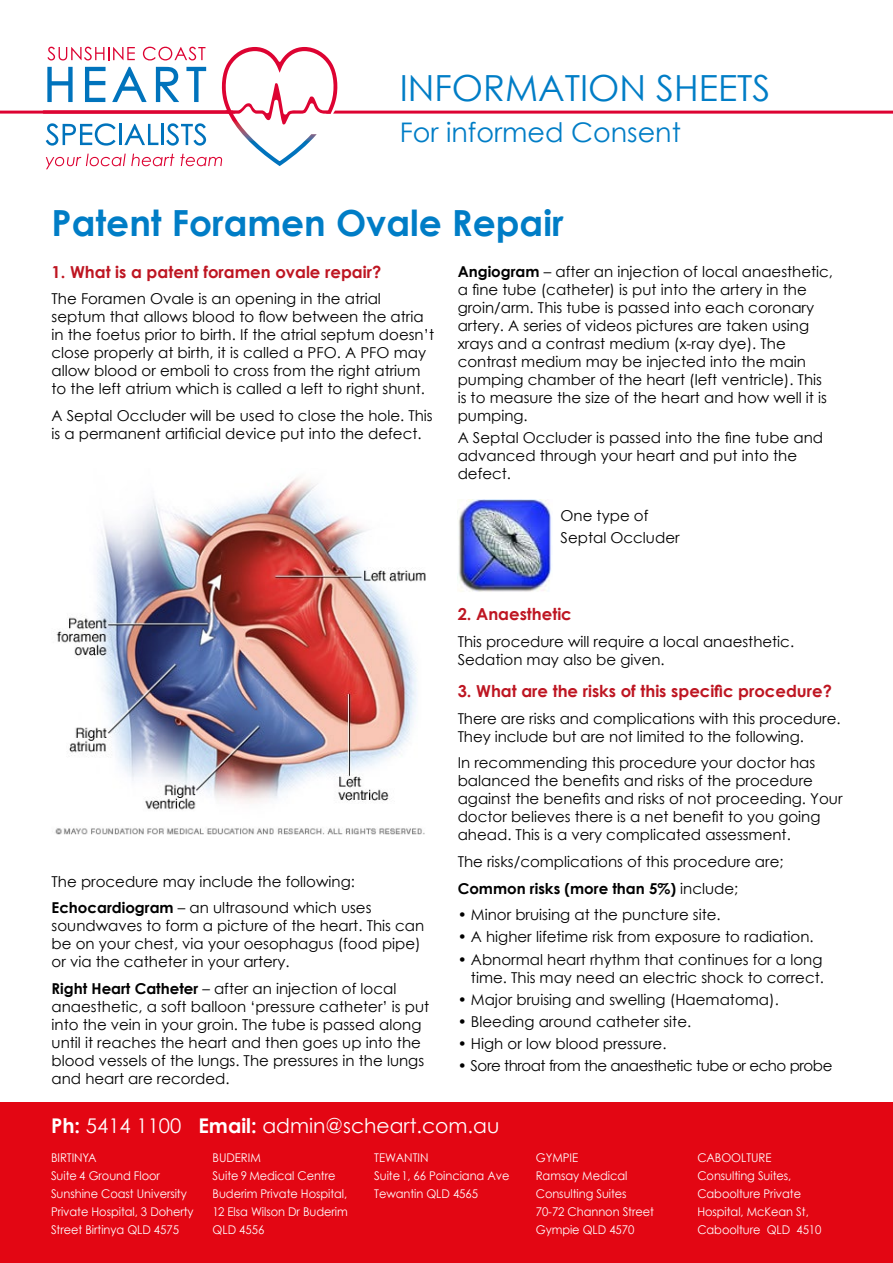
<style>
.page{position:relative;width:893px;height:1263px;background:#fff}
.page>*{position:absolute;margin:0;border:0;box-sizing:border-box;transform-origin:0 0}
.t1{font:700 36px "Century Gothic";color:#007dc6}
.t2{font:36px "Century Gothic";color:#007dc6}
.t3{font:27px "Century Gothic";color:#007dc6}
.t4{font:20.25px "Century Gothic";color:#fff}
.t5{font:700 16.5px "Century Gothic";color:#be1622}
.t6{font:15px/18px "Century Gothic";color:#000}
.t7{font:15px "Century Gothic";letter-spacing:-.03em;color:#000}
.t8{font:13.5px/20.2px "Century Gothic";color:#fff}
.t9{font:12px/18px "Century Gothic";letter-spacing:-.005em;color:#fff;scale:.95 1}
.s1{font-weight:700}
</style>
<div class="page">
<svg style="left:0;top:47px;width:893px;height:122px"></svg>
<img style="left:55px;top:477px;width:371px;height:358px">
<img style="left:458px;top:500px;width:93px;height:92px">
<div style="left:0;top:1102px;width:893px;height:161px;background:#e30613"></div>
<h1 class="t2" style="left:400px;top:63px;width:372px">INFORMATION SHEETS</h1>
<h2 class="t3" style="left:400px;top:113px;width:283px">For informed Consent</h2>
<h1 class="t1" style="left:52px;top:200px;width:513px">Patent Foramen Ovale Repair</h1>
<p class="t5" style="left:52px;top:261px;width:331px">1. What is a patent foramen ovale repair?</p>
<p class="t6" style="left:52px;top:290px;width:384px">The Foramen Ovale is an opening in the atrial septum that allows blood to flow between the atria in the foetus prior to birth. If the atrial septum doesn’t close properly at birth, it is called a PFO. A PFO may allow blood or emboli to cross from the right atrium to the left atrium which is called a left to right shunt.</p>
<p class="t6" style="left:52px;top:406px;width:383px">A Septal Occluder will be used to close the hole. This is a permanent artificial device put into the defect.</p>
<p class="t6" style="left:458px;top:262px;width:377px"><span class="s1">Angiogram</span> – after an injection of local anaesthetic, a fine tube (catheter) is put into the artery in the groin/arm. This tube is passed into each coronary artery. A series of videos pictures are taken using xrays and a contrast medium (x-ray dye). The contrast medium may be injected into the main pumping chamber of the heart (left ventricle). This is to measure the size of the heart and how well it is pumping.</p>
<p class="t6" style="left:458px;top:428px;width:367px">A Septal Occluder is passed into the fine tube and advanced through your heart and put into the defect.</p>
<p class="t6" style="left:561px;top:504px;width:121px;line-height:22px">One type of<br>Septal Occluder</p>
<p class="t6" style="left:52px;top:867px;width:321px;line-height:26.5px">The procedure may include the following:<br><span class="s1">Echocardiogram</span> – an ultrasound which uses</p>
<p class="t6" style="left:52px;top:916px;width:374px">soundwaves to form a picture of the heart. This can be on your chest, via your oesophagus (food pipe) or via the catheter in your artery.</p>
<p class="t6" style="left:52px;top:979px;width:379px"><span class="s1">Right Heart Catheter</span> – after an injection of local anaesthetic, a soft balloon ‘pressure catheter’ is put into the vein in your groin. The tube is passed along until it reaches the heart and then goes up into the blood vessels of the lungs. The pressures in the lungs and heart are recorded.</p>
<p class="t5" style="left:458px;top:604px;width:116px">2. Anaesthetic</p>
<p class="t6" style="left:458px;top:632px;width:338px">This procedure will require a local anaesthetic.<br>Sedation may also be given.</p>
<p class="t5" style="left:458px;top:681px;width:376px">3. What are the risks of this specific procedure?</p>
<p class="t6" style="left:458px;top:709px;width:384px">There are risks and complications with this procedure.<br>They include but are not limited to the following.</p>
<p class="t6" style="left:458px;top:754px;width:386px">In recommending this procedure your doctor has balanced the benefits and risks of the procedure against the benefits and risks of not proceeding. Your doctor believes there is a net benefit to you going ahead. This is a very complicated assessment.</p>
<p class="t6" style="left:458px;top:848px;width:327px;line-height:26.5px">The risks/complications of this procedure are;<br><span class="s1">Common risks (more than 5%)</span> include;</p>
<p class="t6" style="left:458px;top:905px;width:265px">• Minor bruising at the puncture site.</p>
<p class="t6" style="left:458px;top:927px;width:358px">• A higher lifetime risk from exposure to radiation.</p>
<p class="t6" style="left:458px;top:950px;width:368px;text-align:right">• Abnormal heart rhythm that continues for a long time. This may need an electric shock to correct.</p>
<p class="t6" style="left:458px;top:990px;width:323px">• Major bruising and swelling (Haematoma).</p>
<p class="t6" style="left:458px;top:1012px;width:235px">• Bleeding around catheter site.</p>
<p class="t6" style="left:458px;top:1034px;width:210px">• High or low blood pressure.</p>
<p class="t7" style="left:458px;top:1055px;width:376px">• Sore throat from the anaesthetic tube or echo probe</p>
<h3 class="t4" style="left:51px;top:1111px;width:450px"><span class="s1">Ph:</span> 5414 1100 <span class="s1">Email:</span> admin@scheart.com.au</h3>
<p class="t9" style="left:51px;top:1148px;width:152px">BIRTINYA<br>Suite 4 Ground Floor<br>Sunshine Coast University<br>Private Hospital, 3 Doherty<br>Street Birtinya QLD 4575</p>
<p class="t9" style="left:213px;top:1148px;width:144px">BUDERIM<br>Suite 9 Medical Centre<br>Buderim Private Hospital,<br>12 Elsa Wilson Dr Buderim<br>QLD 4556</p>
<p class="t9" style="left:374px;top:1148px;width:144px">TEWANTIN<br>Suite 1, 66 Poinciana Ave<br>Tewantin QLD 4565</p>
<p class="t9" style="left:536px;top:1148px;width:126px">GYMPIE<br>Ramsay Medical<br>Consulting Suites<br>70-72 Channon Street<br>Gympie QLD 4570</p>
<p class="t9" style="left:697px;top:1148px;width:132px">CABOOLTURE<br>Consulting Suites,<br>Caboolture Private<br>Hospital, McKean St,<br>Caboolture QLD 4510</p>
<p class="t8" style="left:603px;top:1168px;width:213px">Suite 4 Ground Floor<br>Sunshine Coast University Private<br>Hospital</p>
</div>
